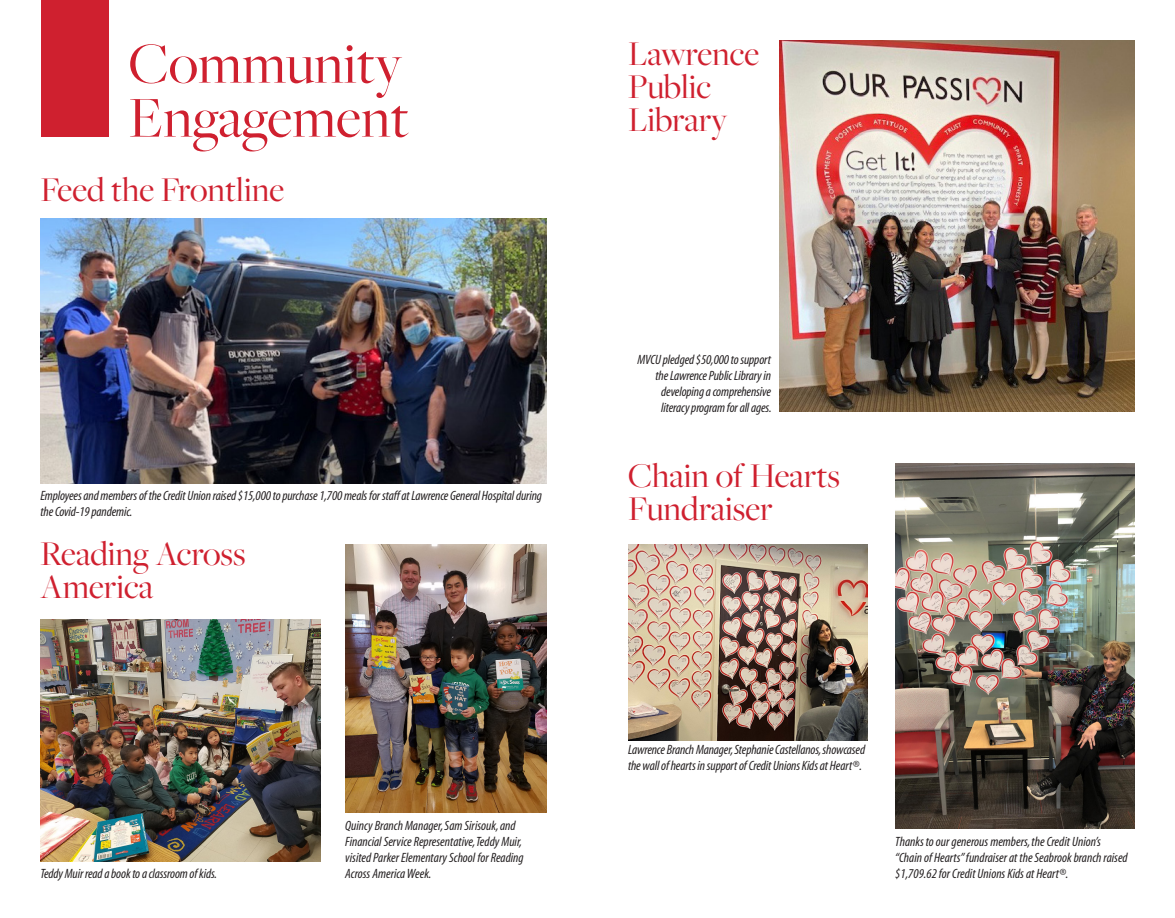
<style>
.page{position:relative;width:1175px;height:918px;background:#fff}
.page>*{position:absolute;margin:0;border:0;box-sizing:border-box;transform-origin:0 0}
.t1{font:60px "Freight Big Pro";color:#cf202f}
.t2{font:36px/33px "Freight Big Pro";color:#cf202f}
.t3{font:italic condensed 13.5px/15.9px "Myriad";letter-spacing:-.01em;color:#231f20}
</style>
<div class="page">
<div style="left:41px;top:0;width:68px;height:137px;background:#cf202f"></div>
<img style="left:40px;top:219px;width:507px;height:264px">
<img style="left:345px;top:545px;width:202px;height:267px">
<img style="left:40px;top:619px;width:281px;height:243px">
<img style="left:779px;top:40px;width:355px;height:372px">
<img style="left:628px;top:545px;width:239px;height:195px">
<img style="left:895px;top:463px;width:239px;height:365px">
<p class="t1" style="left:129px;top:25px;width:275px">Community</p>
<p class="t1" style="left:129px;top:79px;width:282px">Engagement</p>
<p class="t2" style="left:40px;top:172px;width:245px">Feed the Frontline</p>
<p class="t3" style="left:40px;top:489px;width:503px">Employees and members of the Credit Union raised $15,000 to purchase 1,700 meals for staff at Lawrence General Hospital during the Covid-19 pandemic.</p>
<p class="t2" style="left:40px;top:536px;width:207px">Reading Across<br>America</p>
<p class="t3" style="left:40px;top:866px;width:178px">Teddy Muir read a book to a classroom of kids.</p>
<p class="t3" style="left:345px;top:818px;width:180px">Quincy Branch Manager, Sam Sirisouk, and Financial Service Representative, Teddy Muir, visited Parker Elementary School for Reading Across America Week.</p>
<p class="t2" style="left:628px;top:36px;width:133px">Lawrence<br>Public<br>Library</p>
<p class="t3" style="left:637px;top:352px;width:136px;text-align:right">MVCU pledged $50,000 to support the Lawrence Public Library in developing a comprehensive literacy program for all ages.</p>
<p class="t2" style="left:628px;top:458px;width:213px">Chain of Hearts<br>Fundraiser</p>
<p class="t3" style="left:628px;top:743px;width:239px">Lawrence Branch Manager, Stephanie Castellanos, showcased the wall of hearts in support of Credit Unions Kids at Heart®.</p>
<p class="t3" style="left:895px;top:834px;width:234px">Thanks to our generous members, the Credit Union’s “Chain of Hearts” fundraiser at the Seabrook branch raised $1,709.62 for Credit Unions Kids at Heart®.</p>
</div>
